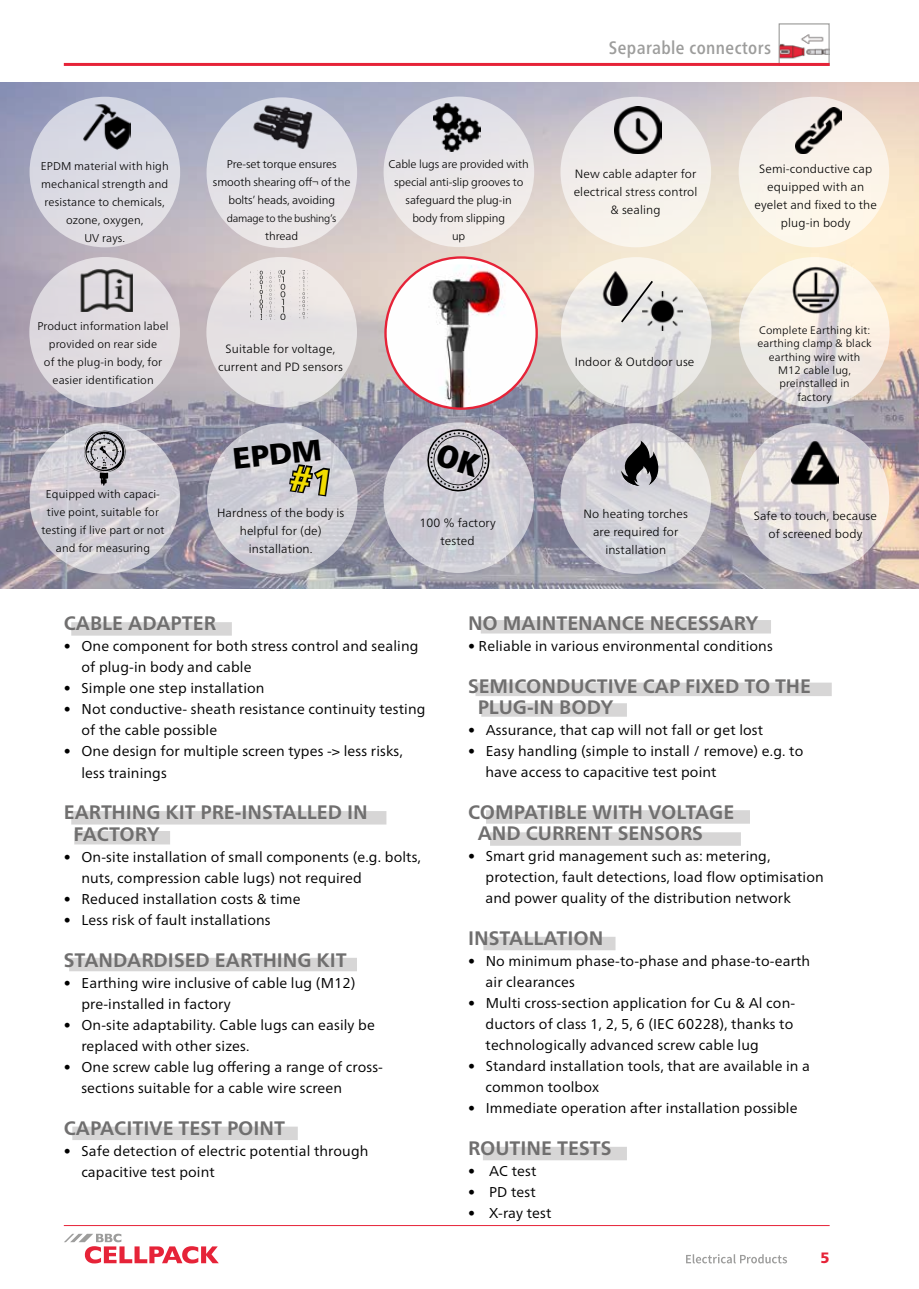
<style>
.page{position:relative;width:919px;height:1289px;background:#fff}
.page>*{position:absolute;margin:0;border:0;box-sizing:border-box;transform-origin:0 0}
.t1{font:900 29.55px "Frutiger Neue LTW1 G";color:#000}
.t2{font:700 19.5px/21px "Frutiger Neue LTW1 G";color:#706f6f}
.t3{font:500 condensed 18px "Frutiger Neue LTW1 G";letter-spacing:.025em;color:#9d9d9c}
.t4{font:900 15px "Frutiger Neue LTW1 G";color:#e62338}
.t5{font:14.25px/21px "Frutiger Neue LTW1 G";letter-spacing:.01em;color:#000}
.t6{font:300 12px/18px "Frutiger Neue LTW1 G";letter-spacing:.01em;color:#000;text-align:center}
.t7{font:300 11.25px/18px "Frutiger Neue LTW1 G";letter-spacing:.01em;color:#000;text-align:center}
.t8{font:300 11.25px/18px "Frutiger Neue LTW1 G";letter-spacing:-.01em;color:#000;text-align:center}
.t9{font:300 10.8px/13.4px "Frutiger Neue LTW1 G";letter-spacing:.01em;color:#000;text-align:center}
.t10{font:300 10.5px "Frutiger Neue LTW1 G";letter-spacing:-.03em;color:#000}
</style>
<div class="page">
<img style="left:0;top:82px;width:918px;height:506px">
<div style="left:30px;top:97px;width:150px;height:150px;background:#dcdce4;border-radius:50%"></div>
<img style="left:83px;top:104px;width:47px;height:46px">
<div style="left:206px;top:97px;width:151px;height:151px;background:#e4e2e7;border-radius:50%"></div>
<img style="left:250px;top:99px;width:64px;height:50px">
<div style="left:29px;top:257px;width:151px;height:150px;background:#e1dce0;border-radius:50%"></div>
<img style="left:80px;top:269px;width:53px;height:43px">
<div style="left:383px;top:96px;width:151px;height:151px;background:#ebe7e8;border-radius:50%"></div>
<img style="left:433px;top:104px;width:47px;height:47px">
<div style="left:560px;top:97px;width:151px;height:150px;background:#f3eeea;border-radius:50%"></div>
<img style="left:614px;top:106px;width:47px;height:47px">
<div style="left:738px;top:97px;width:151px;height:150px;background:#faf4ea;border-radius:50%"></div>
<img style="left:795px;top:107px;width:46px;height:47px">
<svg style="left:739px;top:257px;width:150px;height:150px;background:#f0e9e2"></svg>
<img style="left:791px;top:266px;width:47px;height:48px">
<svg style="left:561px;top:257px;width:150px;height:151px;background:#e8e6e3"></svg>
<svg style="left:619px;top:279px;width:35px;height:45px"></svg>
<img style="left:642px;top:291px;width:40px;height:40px">
<img style="left:598px;top:271px;width:34px;height:34px">
<svg style="left:738px;top:423px;width:151px;height:151px;background:#e1dada"></svg>
<img style="left:791px;top:439px;width:47px;height:47px">
<svg style="left:560px;top:423px;width:151px;height:151px;background:#d5d4d9"></svg>
<svg style="left:383px;top:422px;width:151px;height:151px;background:#cfcdd5"></svg>
<svg style="left:30px;top:423px;width:150px;height:151px;background:#cfccd4"></svg>
<svg style="left:84px;top:430px;width:41px;height:56px;background:#a3a1a6"></svg>
<svg style="left:207px;top:423px;width:150px;height:151px;background:#d0cfd6"></svg>
<div style="left:206px;top:257px;width:151px;height:150px;background:#e5e2e3;border-radius:50%"></div>
<svg style="left:299px;top:270px;width:9px;height:49px"></svg>
<svg style="left:250px;top:270px;width:36px;height:50px"></svg>
<img style="left:385px;top:264px;width:151px;height:144px">
<img style="left:780px;top:34px;width:47px;height:29px">
<div style="left:778px;top:23px;width:51px;height:43px;border:1px solid #9d9d9c"></div>
<svg style="left:64px;top:1233px;width:155px;height:30px"></svg>
<svg style="left:686px;top:1254px;width:101px;height:9px"></svg>
<hr style="left:64px;top:1225px;width:765px;height:1px;background:#e62338">
<hr style="left:64px;top:63px;width:765px;height:3px;background:#e62338">
<div style="left:74px;top:831px;width:96px;height:13px;background:#d7d6d6"></div>
<div style="left:483px;top:1146px;width:144px;height:14px;background:#d7d6d6"></div>
<div style="left:483px;top:936px;width:132px;height:14px;background:#d7d6d6"></div>
<div style="left:486px;top:810px;width:264px;height:13px;background:#d7d6d6"></div>
<div style="left:475px;top:682px;width:356px;height:14px;background:#d7d6d6"></div>
<div style="left:481px;top:703px;width:146px;height:13px;background:#d7d6d6"></div>
<div style="left:480px;top:620px;width:291px;height:13px;background:#d7d6d6"></div>
<div style="left:72px;top:1126px;width:226px;height:14px;background:#d7d6d6"></div>
<div style="left:69px;top:957px;width:288px;height:14px;background:#d7d6d6"></div>
<div style="left:71px;top:811px;width:315px;height:13px;background:#d7d6d6"></div>
<div style="left:71px;top:622px;width:161px;height:13px;background:#d7d6d6"></div>
<div style="left:490px;top:832px;width:250px;height:13px;background:#d7d6d6"></div>
<svg style="left:620px;top:440px;width:47px;height:46px;background:#838284"></svg>
<svg style="left:423px;top:425px;width:70px;height:70px;background:#bab7be"></svg>
<svg style="left:290px;top:465px;width:38px;height:30px"></svg>
<p class="t3" style="left:609px;top:34px;width:164px">Separable connectors</p>
<p class="t7" style="left:41px;top:156px;width:129px">EPDM material with high mechanical strength and resistance to chemicals, ozone, oxygen,<br>UV rays.</p>
<p class="t8" style="left:213px;top:154px;width:139px">Pre-set torque ensures smooth shearing off¬ of the bolts’ heads, avoiding</p>
<p class="t10" style="left:227px;top:211px;width:111px">damage to the bushing’s</p>
<p class="t7" style="left:265px;top:226px;width:34px">thread</p>
<p class="t7" style="left:37px;top:316px;width:133px">Product information label provided on rear side<br>of the plug-in body, for easier identification</p>
<p class="t7" style="left:41px;top:484px;width:125px">Equipped with capaci&shy;tive point, suitable for testing if live part or not and for measuring</p>
<p class="t6" style="left:218px;top:339px;width:126px">Suitable for voltage, current and PD sensors</p>
<h1 class="t1" style="left:231px;top:436px;width:90px;rotate:-6deg">EPDM</h1>
<p class="t6" style="left:217px;top:503px;width:129px">Hardness of the body is helpful for (de) installation.</p>
<p class="t8" style="left:388px;top:154px;width:141px">Cable lugs are provided with special anti-slip grooves to safeguard the plug-in<br>body from slipping<br>up</p>
<p class="t6" style="left:573px;top:164px;width:125px">New cable adapter for electrical stress control &amp; sealing</p>
<p class="t6" style="left:754px;top:159px;width:124px">Semi-conductive cap equipped with an eyelet and fixed to the plug-in body</p>
<p class="t6" style="left:419px;top:513px;width:78px">100 % factory tested</p>
<p class="t6" style="left:574px;top:352px;width:121px">Indoor &amp; Outdoor use</p>
<p class="t6" style="left:583px;top:503px;width:106px">No heating torches are required for installation</p>
<p class="t9" style="left:757px;top:323px;width:116px">Complete Earthing kit: earthing clamp &amp; black earthing wire with<br>M12 cable lug, preinstalled in<br>factory</p>
<p class="t6" style="left:753px;top:506px;width:125px">Safe to touch, because of screened body</p>
<h2 class="t2" style="left:64px;top:611px;width:154px">CABLE ADAPTER</h2>
<p class="t5" style="left:81px;top:635px;width:338px;text-indent:-18px">• One component for both stress control and sealing of plug-in body and cable</p>
<p class="t5" style="left:64px;top:677px;width:202px">• Simple one step installation</p>
<p class="t5" style="left:81px;top:698px;width:345px;text-indent:-18px">• Not conductive- sheath resistance continuity testing of the cable possible</p>
<p class="t5" style="left:81px;top:740px;width:323px;text-indent:-18px">• One design for multiple screen types -&gt; less risks, less trainings</p>
<h2 class="t2" style="left:74px;top:800px;width:295px;text-indent:-10px">EARTHING KIT PRE-INSTALLED IN<br>FACTORY</h2>
<p class="t5" style="left:81px;top:845px;width:341px;text-indent:-18px">• On-site installation of small components (e.g. bolts, nuts, compression cable lugs) not required</p>
<p class="t5" style="left:64px;top:887px;width:238px">• Reduced installation costs &amp; time</p>
<p class="t5" style="left:64px;top:908px;width:208px">• Less risk of fault installations</p>
<h2 class="t2" style="left:64px;top:947px;width:284px">STANDARDISED EARTHING KIT</h2>
<p class="t5" style="left:81px;top:971px;width:276px;text-indent:-18px">• Earthing wire inclusive of cable lug (M12) pre-installed in factory</p>
<p class="t5" style="left:81px;top:1013px;width:295px;text-indent:-18px">• On-site adaptability. Cable lugs can easily be replaced with other sizes.</p>
<p class="t5" style="left:81px;top:1055px;width:303px;text-indent:-18px">• One screw cable lug offering a range of cross&shy;sections suitable for a cable wire screen</p>
<h2 class="t2" style="left:64px;top:1115px;width:223px">CAPACITIVE TEST POINT</h2>
<p class="t5" style="left:81px;top:1139px;width:289px;text-indent:-18px">• Safe detection of electric potential through capacitive test point</p>
<h2 class="t2" style="left:468px;top:611px;width:292px">NO MAINTENANCE NECESSARY</h2>
<p class="t5" style="left:468px;top:634px;width:306px">• Reliable in various environmental conditions</p>
<h2 class="t2" style="left:477px;top:674px;width:335px;text-indent:-10px">SEMICONDUCTIVE CAP FIXED TO THE<br>PLUG-IN BODY</h2>
<p class="t5" style="left:468px;top:718px;width:297px">• Assurance, that cap will not fall or get lost</p>
<p class="t5" style="left:485px;top:739px;width:319px;text-indent:-18px">• Easy handling (simple to install / remove) e.g. to have access to capacitive test point</p>
<h2 class="t2" style="left:477px;top:800px;width:258px;text-indent:-10px">COMPATIBLE WITH VOLTAGE<br>AND CURRENT SENSORS</h2>
<p class="t5" style="left:485px;top:844px;width:340px;text-indent:-18px">• Smart grid management such as: metering, protection, fault detections, load flow optimisation and power quality of the distribution network</p>
<h2 class="t2" style="left:468px;top:926px;width:137px">INSTALLATION</h2>
<p class="t5" style="left:485px;top:949px;width:326px;text-indent:-18px">• No minimum phase-to-phase and phase-to-earth air clearances</p>
<p class="t5" style="left:485px;top:991px;width:311px;text-indent:-18px">• Multi cross-section application for Cu &amp; Al con&shy;ductors of class 1, 2, 5, 6 (IEC 60228), thanks to technologically advanced screw cable lug</p>
<p class="t5" style="left:485px;top:1054px;width:326px;text-indent:-18px">• Standard installation tools, that are available in a common toolbox</p>
<p class="t5" style="left:468px;top:1096px;width:331px">• Immediate operation after installation possible</p>
<h2 class="t2" style="left:468px;top:1136px;width:145px">ROUTINE TESTS</h2>
<p class="t5" style="left:468px;top:1159px;width:70px">• AC test</p>
<p class="t5" style="left:468px;top:1180px;width:69px">• PD test</p>
<p class="t5" style="left:468px;top:1201px;width:85px">• X-ray test</p>
<p class="t4" style="left:820px;top:1246px;width:11px">5</p>
</div>
